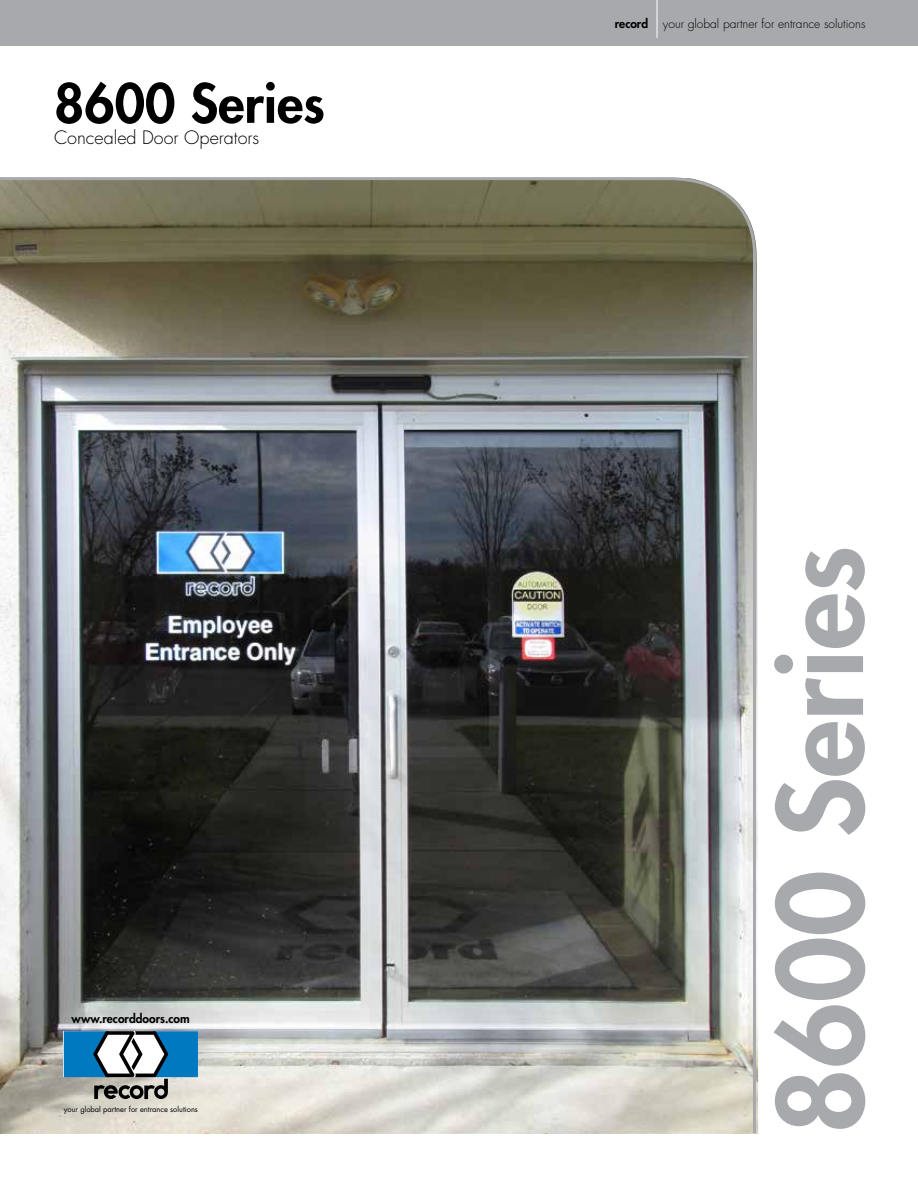
<style>
.page{position:relative;width:918px;height:1188px;background:#fff}
.page>*{position:absolute;margin:0;border:0;box-sizing:border-box;transform-origin:0 0}
.t1{font:800 114px "Futura";color:#a7a9ac}
.t2{font:800 52.5px "Futura";color:#000}
.t3{font:300 18px "Futura";color:#000}
.t4{font:300 12px "Futura";color:#000}
.t5{font:800 12px "Futura";color:#000}
.t6{font:7.5px "Futura";color:#000}
.s1{font-weight:800}
</style>
<div class="page">
<div style="left:0;top:0;width:918px;height:45px;background:#a7a9ac"></div>
<hr style="left:657px;top:0;width:1px;height:38px;background:#fff">
<img style="left:0;top:177px;width:757px;height:957px">
<svg style="left:64px;top:1031px;width:134px;height:68px"></svg>
<h2 class="t2" style="left:54px;top:68px;width:272px">8600 Series</h2>
<h3 class="t3" style="left:54px;top:126px;width:207px">Concealed Door Operators</h3>
<p class="t5" style="left:72px;top:1010px;width:120px">www.recorddoors.com</p>
<p class="t6" style="left:64px;top:1104px;width:136px">your global partner for entrance solutions</p>
<p class="t4" style="left:615px;top:15px;width:252px"><span class="s1">record</span> your global partner for entrance solutions</p>
<h1 class="t1" style="left:745px;top:1134px;width:590px;rotate:-90deg">8600 Series</h1>
</div>
